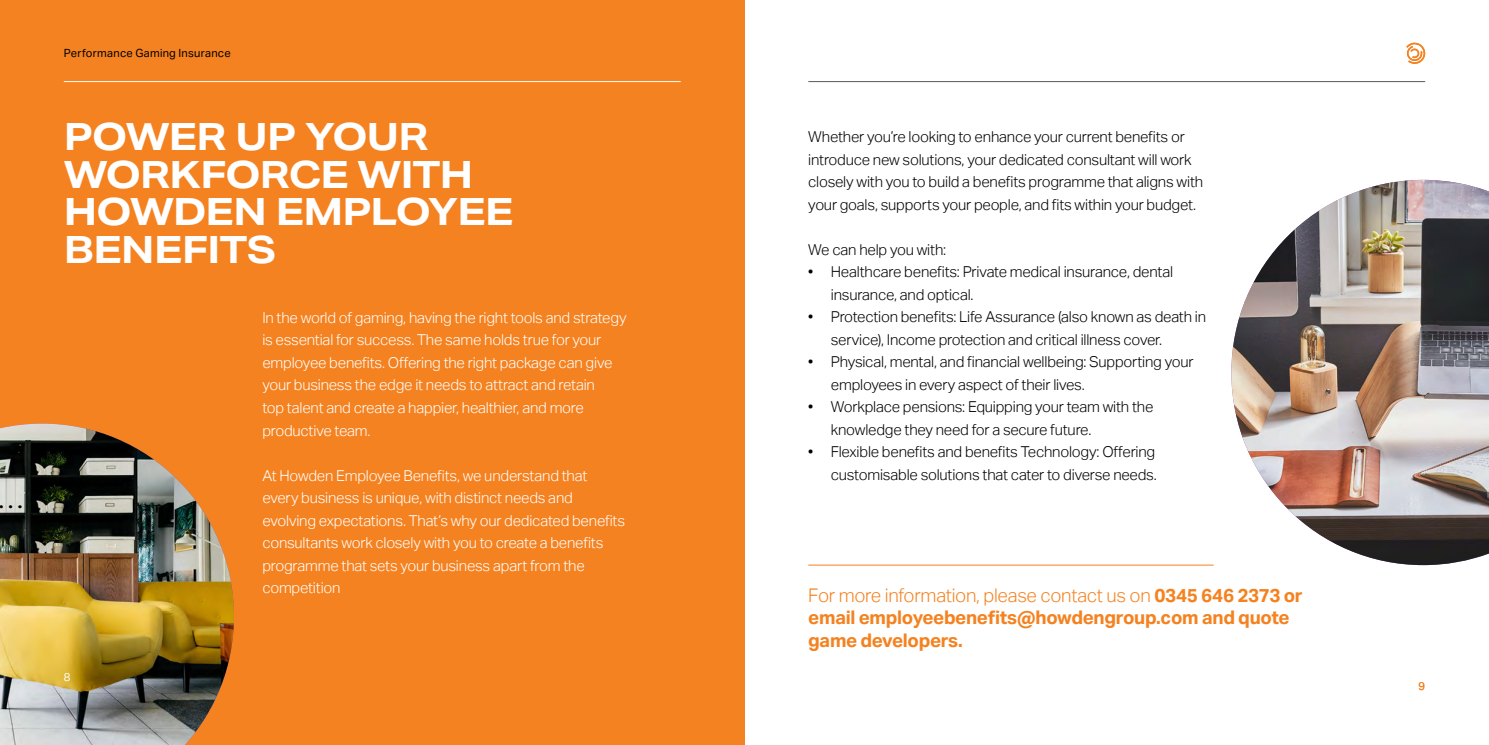
<style>
.page{position:relative;width:1489px;height:745px;background:#fff}
.page>*{position:absolute;margin:0;border:0;box-sizing:border-box;transform-origin:0 0}
.t1{font:700 37.5px/37.5px "Aktiv Grotesk Ex";letter-spacing:-.025em;color:#fff}
.t2{font:700 18.75px/22.5px "Aktiv Grotesk";letter-spacing:-.015em;color:#f58220}
.t3{font:300 15px/22.5px "Aktiv Grotesk";letter-spacing:-.015em;color:#000}
.t4{font:300 15px/22.5px "Aktiv Grotesk";letter-spacing:-.015em;color:#fff}
.t5{font:11.25px "Aktiv Grotesk";letter-spacing:.02em;color:#000}
.t6{font:11.25px "Aktiv Grotesk";color:#f58220}
.t7{font:11.25px "Aktiv Grotesk";color:#fff}
.s1{font-weight:300}
</style>
<div class="page">
<div style="left:0;top:0;width:744px;height:744px;background:#f58220"></div>
<hr style="left:64px;top:81px;width:616px;height:1px;background:#fff">
<hr style="left:808px;top:564px;width:405px;height:1px;background:#f58220">
<hr style="left:808px;top:81px;width:616px;height:1px;background:#58595b">
<svg style="left:1406px;top:42px;width:20px;height:22px"></svg>
<img style="left:1231px;top:180px;width:257px;height:384px">
<img style="left:0;top:423px;width:234px;height:321px">
<p class="t5" style="left:64px;top:46px;width:168px">Performance Gaming Insurance</p>
<h1 class="t1" style="left:64px;top:118px;width:451px">POWER UP YOUR<br>WORKFORCE WITH<br>HOWDEN EMPLOYEE<br>BENEFITS</h1>
<p class="t7" style="left:64px;top:670px;width:8px">8</p>
<p class="t4" style="left:262px;top:306px;width:366px">In the world of gaming, having the right tools and strategy is essential for success. The same holds true for your employee benefits. Offering the right package can give your business the edge it needs to attract and retain<br>top talent and create a happier, healthier, and more productive team.</p>
<p class="t4" style="left:262px;top:464px;width:364px">At Howden Employee Benefits, we understand that every business is unique, with distinct needs and evolving expectations. That’s why our dedicated benefits consultants work closely with you to create a benefits programme that sets your business apart from the competition</p>
<p class="t3" style="left:808px;top:125px;width:396px">Whether you’re looking to enhance your current benefits or introduce new solutions, your dedicated consultant will work closely with you to build a benefits programme that aligns with your goals, supports your people, and fits within your budget.</p>
<p class="t3" style="left:808px;top:238px;width:139px">We can help you with:</p>
<p class="t3" style="left:830px;top:260px;width:344px;text-indent:-22px">• Healthcare benefits: Private medical insurance, dental insurance, and optical.</p>
<p class="t3" style="left:830px;top:305px;width:377px;text-indent:-22px">• Protection benefits: Life Assurance (also known as death in service), Income protection and critical illness cover.</p>
<p class="t3" style="left:830px;top:350px;width:364px;text-indent:-22px">• Physical, mental, and financial wellbeing: Supporting your employees in every aspect of their lives.</p>
<p class="t3" style="left:830px;top:395px;width:324px;text-indent:-22px">• Workplace pensions: Equipping your team with the knowledge they need for a secure future.</p>
<p class="t3" style="left:808px;top:440px;width:350px;text-align:right">• Flexible benefits and benefits Technology: Offering customisable solutions that cater to diverse needs.</p>
<p class="t2" style="left:808px;top:583px;width:496px"><span class="s1">For more information, please contact us on</span> 0345 646 2373 or email employeebenefits@howdengroup.com and quote game developers.</p>
<p class="t6" style="left:1418px;top:679px;width:8px">9</p>
</div>
